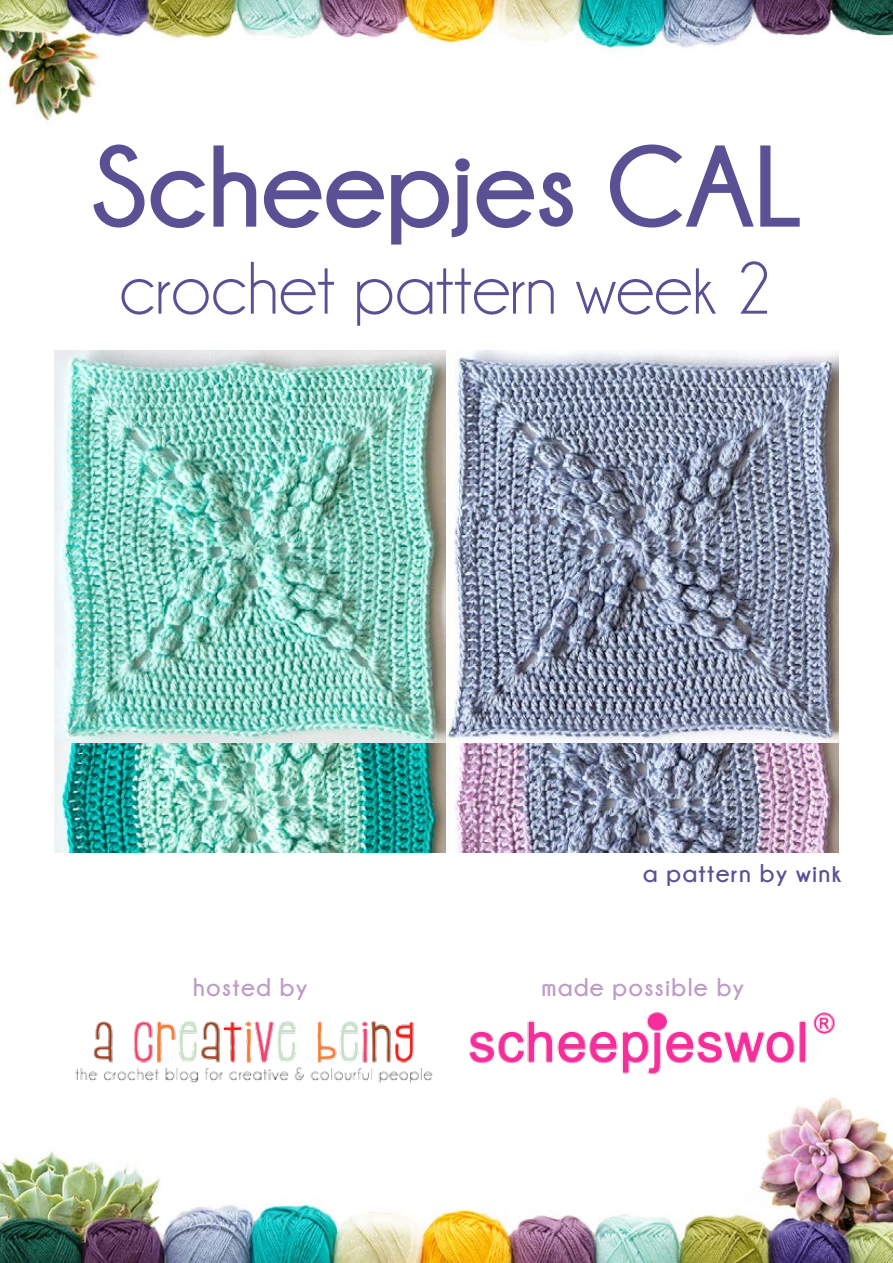
<style>
.page{position:relative;width:893px;height:1263px;background:#fff}
.page>*{position:absolute;margin:0;border:0;box-sizing:border-box;transform-origin:0 0}
.t1{font:700 115.5px "Champagne&Limousines";color:#595194}
.t2{font:75px "Champagne&Limousines";color:#595194}
.t3{font:700 25.5px "Champagne&Limousines";letter-spacing:.05em;color:#bd9bc5}
.t4{font:700 25.5px "Champagne&Limousines";letter-spacing:.05em;color:#595194}
</style>
<div class="page">
<img style="left:0;top:0;width:893px;height:1263px">
<img style="left:54px;top:1008px;width:392px;height:82px">
<img style="left:54px;top:351px;width:785px;height:502px">
<img style="left:469px;top:1011px;width:369px;height:65px">
<p class="t1" style="left:90px;top:123px;width:714px">Scheepjes CAL</p>
<p class="t2" style="left:120px;top:251px;width:655px">crochet pattern week 2</p>
<p class="t4" style="left:643px;top:859px;width:200px">a pattern by wink</p>
<p class="t3" style="left:193px;top:973px;width:115px">hosted by</p>
<p class="t3" style="left:541px;top:973px;width:204px">made possible by</p>
</div>
